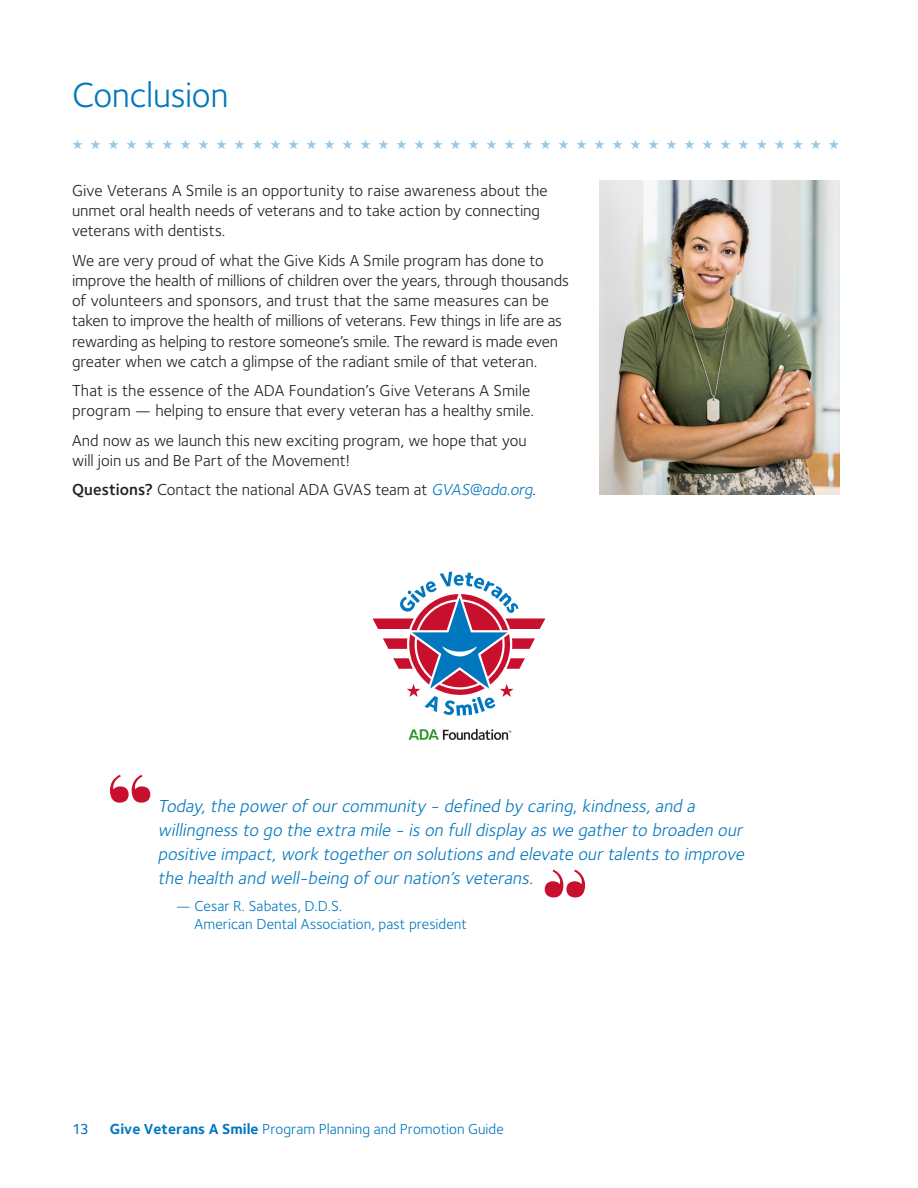
<style>
.page{position:relative;width:918px;height:1188px;background:#fff}
.page>*{position:absolute;margin:0;border:0;box-sizing:border-box;transform-origin:0 0}
.GVAS_H1{font:36px "Foundry Sterling";letter-spacing:-.01em;color:#0077be}
.GVAS_Body_1{font:italic 18px/24px "Foundry Sterling";color:#0077be}
.GVAS_Body_1-2{font:16.5px/20.2px "Foundry Sterling";color:#231f20}
.GVAS_Body_1-3{font:15px/18px "Foundry Sterling";color:#0077be}
.t1{font:500 15px "Foundry Sterling";color:#0077be}
.Veteran_Body{font:13.5px "Zapf Dingbats ITC";color:#99c8e5}
.s1{font-weight:600}
.s2{font-style:italic;color:#0077be}
.s3{font-weight:700}
</style>
<div class="page">
<svg style="left:110px;top:775px;width:40px;height:28px"></svg>
<svg style="left:545px;top:870px;width:40px;height:28px"></svg>
<svg style="left:373px;top:571px;width:172px;height:145px"></svg>
<svg style="left:409px;top:729px;width:102px;height:11px"></svg>
<img style="left:599px;top:180px;width:240px;height:314px">
<p class="GVAS_H1" style="left:72px;top:74px;width:158px">Conclusion</p>
<p class="Veteran_Body" style="left:72px;top:138px;width:769px">★ ★ ★ ★ ★ ★ ★ ★ ★ ★ ★ ★ ★ ★ ★ ★ ★ ★ ★ ★ ★ ★ ★ ★ ★ ★ ★ ★ ★ ★ ★ ★ ★ ★ ★ ★ ★ ★ ★ ★ ★ ★ ★</p>
<p class="GVAS_Body_1-2" style="left:72px;top:180px;width:477px">Give Veterans A Smile is an opportunity to raise awareness about the unmet oral health needs of veterans and to take action by connecting veterans with dentists.</p>
<p class="GVAS_Body_1-2" style="left:72px;top:250px;width:498px">We are very proud of what the Give Kids A Smile program has done to improve the health of millions of children over the years, through thousands of volunteers and sponsors, and trust that the same measures can be taken to improve the health of millions of veterans. Few things in life are as rewarding as helping to restore someone’s smile. The reward is made even greater when we catch a glimpse of the radiant smile of that veteran.</p>
<p class="GVAS_Body_1-2" style="left:72px;top:381px;width:464px">That is the essence of the ADA Foundation’s Give Veterans A Smile program — helping to ensure that every veteran has a healthy smile.</p>
<p class="GVAS_Body_1-2" style="left:72px;top:430px;width:456px">And now as we launch this new exciting program, we hope that you will join us and Be Part of the Movement!</p>
<p class="GVAS_Body_1-2" style="left:72px;top:480px;width:466px"><span class="s1">Questions?</span> Contact the national ADA GVAS team at <span class="s2">GVAS@ada.org</span>.</p>
<p class="GVAS_Body_1" style="left:158px;top:794px;width:591px">Today,the powerofourcommunity - defined by caring,kindness,and a willingness to go the extra mile - is on fulldisplay as we gatherto broaden our positive impact,work togetheron solutions and elevate ourtalents to improve the health and well-being ofournation’s veterans.</p>
<p class="GVAS_Body_1-3" style="left:194px;top:897px;width:274px;text-indent:-19px">— Cesar R. Sabates, D.D.S.<br>American Dental Association, past president</p>
<p class="t1" style="left:72px;top:1120px;width:19px">13</p>
<p class="GVAS_Body_1-3" style="left:110px;top:1120px;width:395px"><span class="s3">Give Veterans A Smile</span> Program Planning and Promotion Guide</p>
</div>
